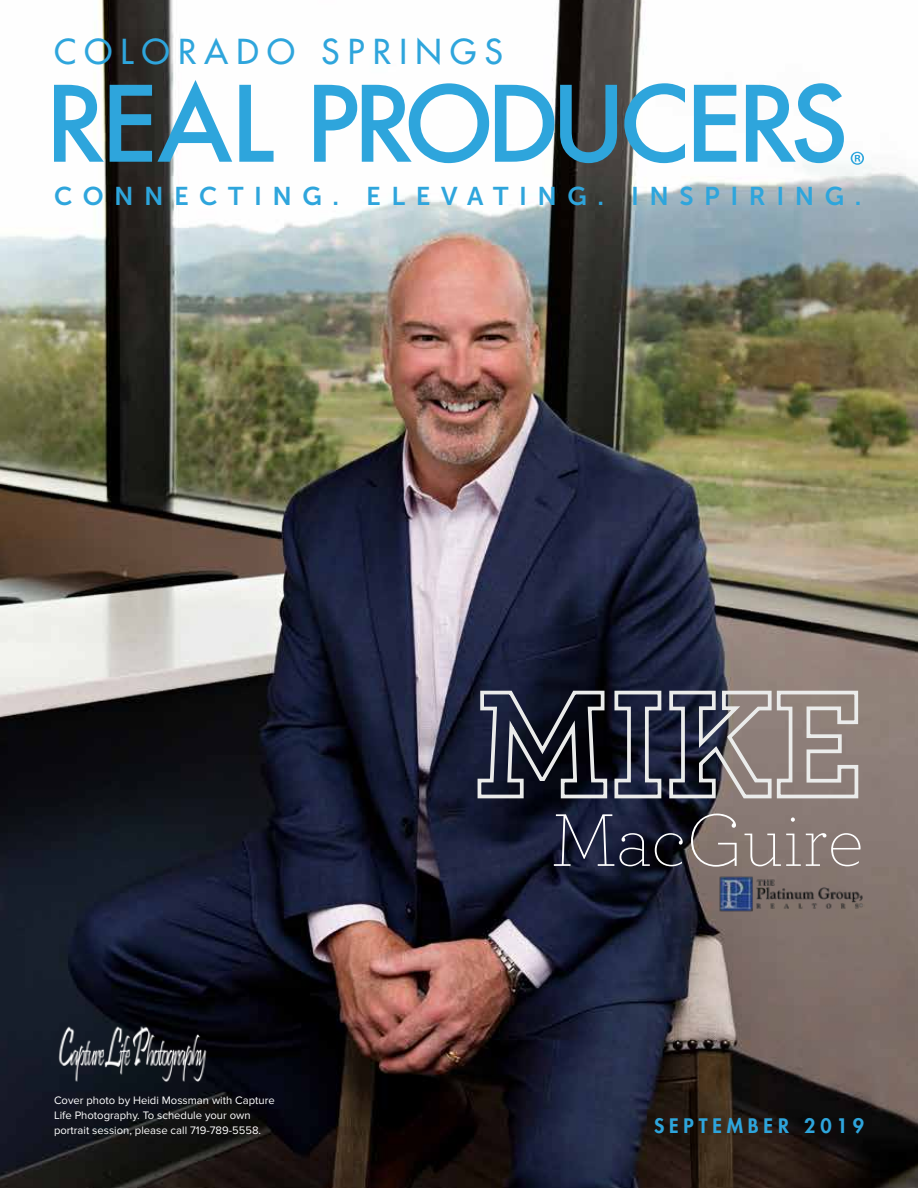
<style>
.page{position:relative;width:918px;height:1188px;background:#fff}
.page>*{position:absolute;margin:0;border:0;box-sizing:border-box;transform-origin:0 0}
.t1{font:200 78.3px "Archer Pro";letter-spacing:-.01em;color:#fff}
.t2{font:500 33.45px "Futura Std";letter-spacing:.25em;color:#2ea5dc}
.t3{font:25.65px "Museo Sans 700";letter-spacing:.41em;color:#2ea5dc}
.t4{font:800 19.5px "Futura Std";letter-spacing:.25em;color:#2ea5dc}
.t5{font:11.25px/15px "Proxima Nova";color:#fff}
</style>
<div class="page">
<img style="left:0;top:0;width:918px;height:1188px">
<div style="left:51px;top:1019px;width:162px;height:69px;background:#1c1b1a;opacity:.55"></div>
<img style="left:54px;top:1020px;width:157px;height:63px">
<svg style="left:54px;top:85px;width:50px;height:77px"></svg>
<svg style="left:110px;top:80px;width:122px;height:82px"></svg>
<svg style="left:239px;top:85px;width:35px;height:77px"></svg>
<svg style="left:314px;top:83px;width:175px;height:80px"></svg>
<svg style="left:495px;top:85px;width:59px;height:77px"></svg>
<svg style="left:560px;top:85px;width:57px;height:78px;background:#37687f"></svg>
<svg style="left:624px;top:83px;width:61px;height:80px"></svg>
<svg style="left:694px;top:85px;width:42px;height:77px"></svg>
<svg style="left:746px;top:83px;width:98px;height:80px"></svg>
<svg style="left:851px;top:152px;width:13px;height:13px"></svg>
<svg style="left:476px;top:689px;width:384px;height:111px;background:#615f67"></svg>
<img style="left:717px;top:875px;width:147px;height:39px">
<h2 class="t2" style="left:54px;top:30px;width:450px">COLORADO SPRINGS</h2>
<h3 class="t3" style="left:54px;top:182px;width:809px">CONNECTING. ELEVATING. INSPIRING.</h3>
<p class="t5" style="left:54px;top:1093px;width:222px">Cover photo by Heidi Mossman with Capture<br>Life Photography. To schedule your own portrait session, please call 719-789-5558.</p>
<h1 class="t1" style="left:551px;top:791px;width:314px">MacGuire</h1>
<h3 class="t4" style="left:654px;top:1114px;width:211px">SEPTEMBER 2019</h3>
</div>
